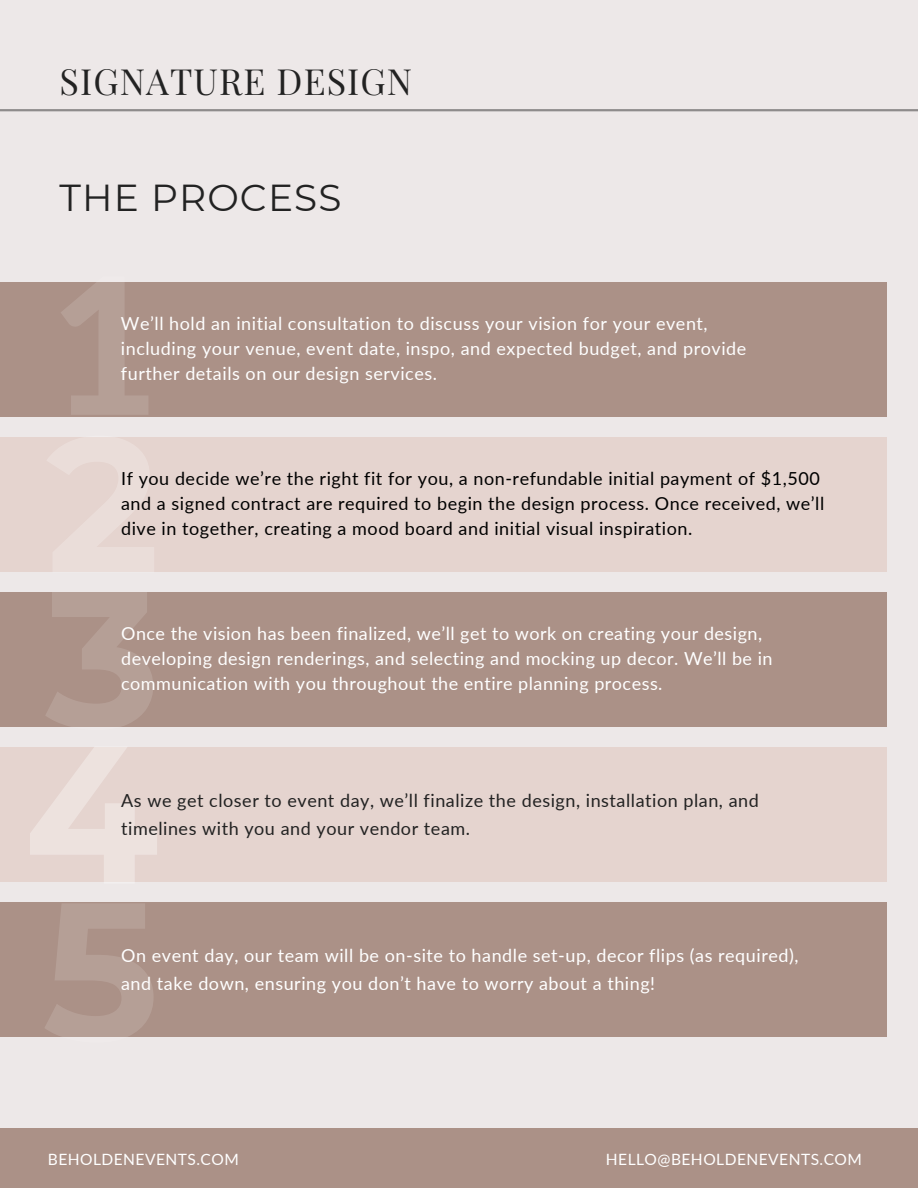
<style>
.page{position:relative;width:918px;height:1188px;background:#ede8e8}
.page>*{position:absolute;margin:0;border:0;box-sizing:border-box;transform-origin:0 0}
.t1{font:800 190.5px "Lato";color:#fff}
.t2{font:37.5px "Montserrat";letter-spacing:.03em;color:#222}
.t3{font:36px "Playfair Display";letter-spacing:.03em;color:#222}
.t4{font:18px/24.8px "Lato";letter-spacing:.025em;color:#fff}
.t5{font:18px/24.8px "Lato";letter-spacing:.03em;color:#000}
.t6{font:18px/24.8px "Lato";letter-spacing:.03em;color:#fefefe}
.t7{font:18px/28.2px "Lato";letter-spacing:.03em;color:#222}
.t8{font:15.6px "Lato";letter-spacing:.03em;color:#fff}
</style>
<div class="page">
<hr style="left:0;top:109px;width:918px;height:2px;background:#000">
<div style="left:0;top:282px;width:886px;height:135px;background:#ab9187"></div>
<div style="left:0;top:592px;width:886px;height:135px;background:#ab9187"></div>
<div style="left:0;top:437px;width:886px;height:135px;background:#e5d4cf"></div>
<div style="left:0;top:747px;width:886px;height:135px;background:#e5d4cf"></div>
<div style="left:0;top:902px;width:886px;height:135px;background:#ab9187"></div>
<div style="left:0;top:1128px;width:918px;height:60px;background:#ab9187"></div>
<p class="t3" style="left:60px;top:56px;width:354px">SIGNATURE DESIGN</p>
<p class="t2" style="left:60px;top:175px;width:283px">THE PROCESS</p>
<h1 class="t1" style="left:49px;top:227px;width:112px">1</h1>
<p class="t6" style="left:121px;top:311px;width:627px">We’ll hold an initial consultation to discuss your vision for your event, including your venue, event date, inspo, and expected budget, and provide further details on our design services.</p>
<p class="t5" style="left:121px;top:466px;width:705px">If you decide we’re the right fit for you, a non-refundable initial payment of $1,500 and a signed contract are required to begin the design process. Once received, we’ll dive in together, creating a mood board and initial visual inspiration.</p>
<p class="t4" style="left:121px;top:621px;width:653px">Once the vision has been finalized, we’ll get to work on creating your design, developing design renderings, and selecting and mocking up decor. We’ll be in communication with you throughout the entire planning process.</p>
<p class="t7" style="left:121px;top:786px;width:639px">As we get closer to event day, we’ll finalize the design, installation plan, and timelines with you and your vendor team.</p>
<p class="t4" style="left:121px;top:941px;width:679px;line-height:28.2px">On event day, our team will be on-site to handle set-up, decor flips (as required), and take down, ensuring you don’t have to worry about a thing!</p>
<p class="t8" style="left:48px;top:1149px;width:192px">BEHOLDENEVENTS.COM</p>
<p class="t8" style="left:606px;top:1149px;width:258px">HELLO@BEHOLDENEVENTS.COM</p>
</div>
